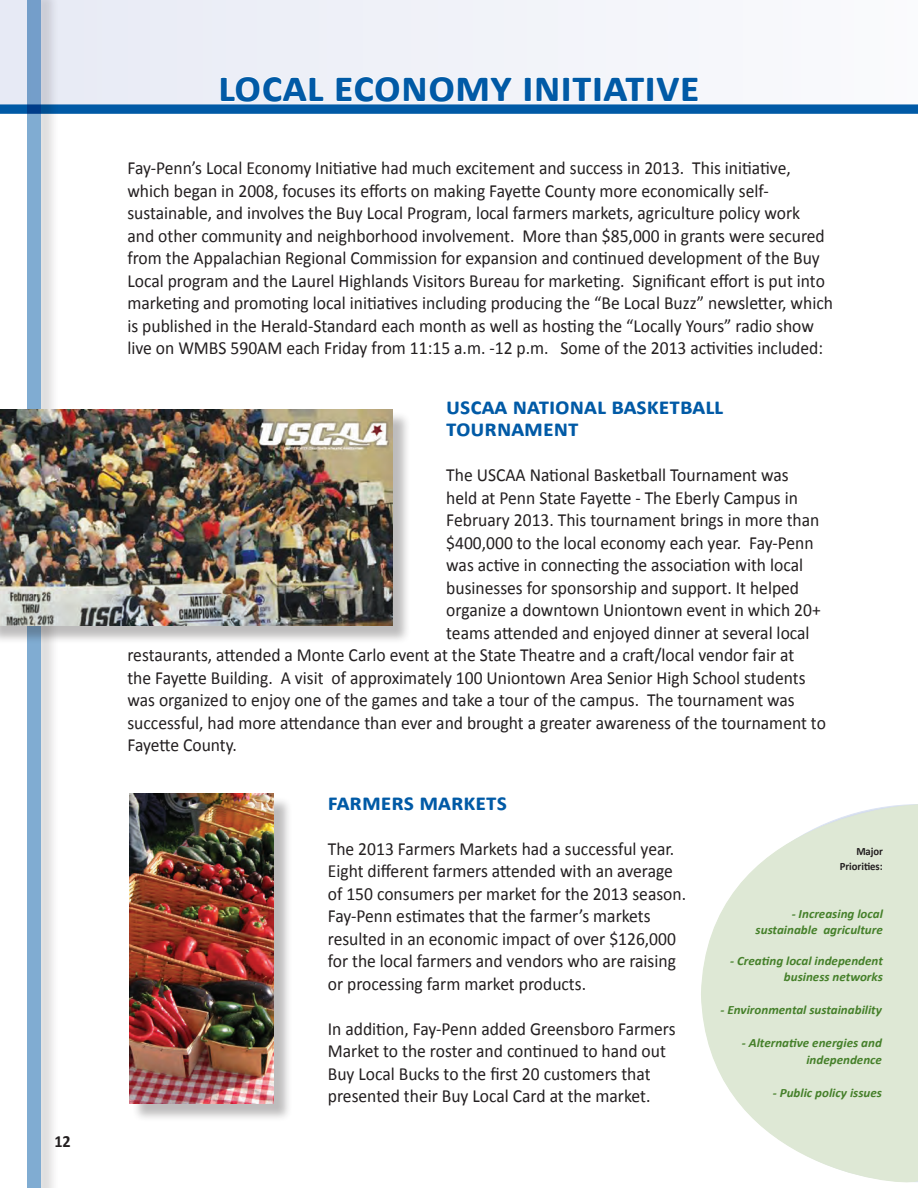
<style>
.page{position:relative;width:918px;height:1188px;background:#fff}
.page>*{position:absolute;margin:0;border:0;box-sizing:border-box;transform-origin:0 0}
.t1{font:700 45px "Calibri";color:#015aa6}
.t2{font:700 24px/22.5px "Calibri";color:#015aa6}
.t3{font:18.6px/22.5px "Calibri";color:#231f20;scale:.95 1}
.t4{font:700 17.1px "Calibri";color:#231f20;scale:.95 1}
.t5{font:italic 700 12.6px/16.5px "Calibri";color:#45802a;text-align:right}
.t6{font:700 11.25px/15.3px "Calibri";color:#231f20;text-align:right;scale:.96 1}
</style>
<div class="page">
<div style="left:0;top:0;width:650px;height:73px;background:#eef0f8"></div>
<div style="left:132px;top:796px;width:161px;height:326px;background:#231f20;opacity:.3"></div>
<img style="left:129px;top:794px;width:145px;height:309px">
<svg style="left:701px;top:804px;width:217px;height:379px"></svg>
<svg style="left:0;top:73px;width:918px;height:41px"></svg>
<div style="left:29px;top:0;width:30px;height:1188px;background:#231f20;opacity:.3"></div>
<svg style="left:27px;top:0;width:14px;height:1188px;background:#7da9d0"></svg>
<div style="left:0;top:411px;width:411px;height:233px;background:#231f20;opacity:.3"></div>
<img style="left:0;top:409px;width:392px;height:217px">
<p class="t4" style="left:54px;top:1130px;width:19px">12</p>
<h1 class="t1" style="left:218px;top:57px;width:483px">local economy initiative</h1>
<p class="t3" style="left:127px;top:157px;width:744px">Fay-Penn’s Local Economy Initiative had much excitement and success in 2013. This initiative, which began in 2008, focuses its efforts on making Fayette County more economically self&shy;sustainable, and involves the Buy Local Program, local farmers markets, agriculture policy work<br>and other community and neighborhood involvement. More than $85,000 in grants were secured from the Appalachian Regional Commission for expansion and continued development of the Buy Local program and the Laurel Highlands Visitors Bureau for marketing. Significant effort is put into marketing and promoting local initiatives including producing the “Be Local Buzz” newsletter, which is published in the Herald-Standard each month as well as hosting the “Locally Yours” radio show live on WMBS 590AM each Friday from 11:15 a.m. -12 p.m. Some of the 2013 activities included:</p>
<p class="t2" style="left:446px;top:395px;width:278px">USCAA National Basketball tournament</p>
<p class="t3" style="left:446px;top:464px;width:362px">The USCAA National Basketball Tournament was</p>
<p class="t3" style="left:446px;top:486px;width:372px">held at Penn State Fayette - The Eberly Campus in</p>
<p class="t3" style="left:446px;top:509px;width:394px">February 2013. This tournament brings in more than</p>
<p class="t3" style="left:446px;top:531px;width:388px">$400,000 to the local economy each year. Fay-Penn</p>
<p class="t3" style="left:446px;top:554px;width:377px">was active in connecting the association with local</p>
<p class="t3" style="left:446px;top:576px;width:373px">businesses for sponsorship and support. It helped</p>
<p class="t3" style="left:446px;top:599px;width:396px">organize a downtown Uniontown event in which 20+</p>
<p class="t3" style="left:446px;top:621px;width:384px">teams attended and enjoyed dinner at several local</p>
<p class="t3" style="left:127px;top:644px;width:703px">restaurants, attended a Monte Carlo event at the State Theatre and a craft/local vendor fair at</p>
<p class="t3" style="left:127px;top:666px;width:715px">the Fayette Building. A visit of approximately 100 Uniontown Area Senior High School students</p>
<p class="t3" style="left:127px;top:689px;width:704px">was organized to enjoy one of the games and take a tour of the campus. The tournament was</p>
<p class="t3" style="left:127px;top:711px;width:737px">successful, had more attendance than ever and brought a greater awareness of the tournament to</p>
<p class="t3" style="left:127px;top:734px;width:117px">Fayette County.</p>
<p class="t2" style="left:328px;top:791px;width:181px">Farmers Markets</p>
<p class="t3" style="left:328px;top:837px;width:379px">The 2013 Farmers Markets had a successful year.<br>Eight different farmers attended with an average of 150 consumers per market for the 2013 season.<br>Fay-Penn estimates that the farmer’s markets resulted in an economic impact of over $126,000 for the local farmers and vendors who are raising or processing farm market products.</p>
<p class="t3" style="left:328px;top:1017px;width:368px">In addition, Fay-Penn added Greensboro Farmers Market to the roster and continued to hand out Buy Local Bucks to the first 20 customers that presented their Buy Local Card at the market.</p>
<p class="t6" style="left:840px;top:844px;width:46px">Major<br>Priorities:</p>
<p class="t5" style="left:756px;top:905px;width:129px">- Increasing local sustainable agriculture</p>
<p class="t5" style="left:730px;top:953px;width:154px">- Creating local independent business networks</p>
<p class="t5" style="left:721px;top:1002px;width:163px">- Environmental sustainability</p>
<p class="t5" style="left:742px;top:1035px;width:142px">- Alternative energies and independence</p>
<p class="t5" style="left:773px;top:1084px;width:111px">- Public policy issues</p>
</div>
